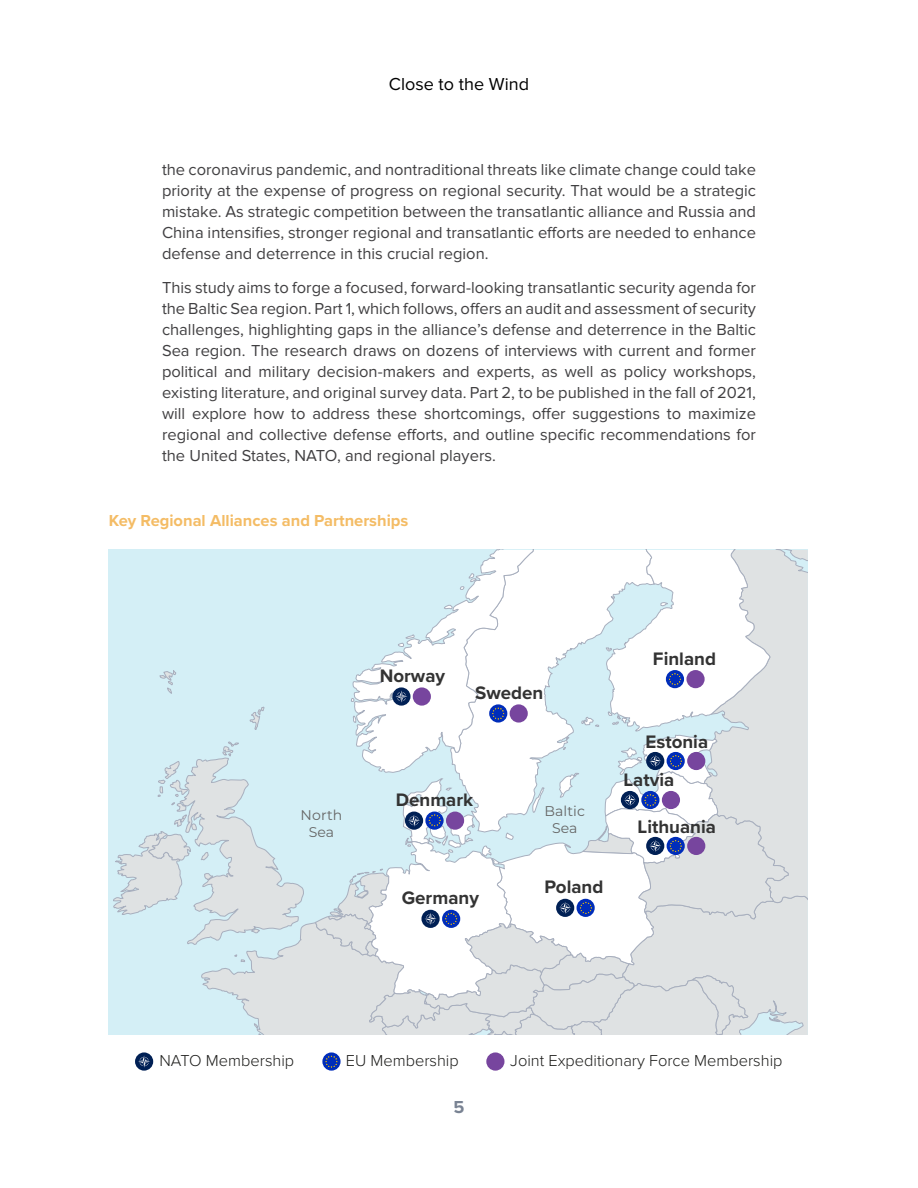
<style>
.page{position:relative;width:918px;height:1188px;background:#fff}
.page>*{position:absolute;margin:0;border:0;box-sizing:border-box;transform-origin:0 0}
.t1{font:700 18.75px "Proxima Nova";color:#333}
.t2{font:18px "Proxima Nova";color:#000}
.t3{font:700 18px "Proxima Nova";color:#798393}
.t4{font:16.5px/21px "Proxima Nova";color:#414042;text-align:justify}
.t5{font:700 16.5px "Proxima Nova";color:#f4bc65}
.t6{font:300 16.35px "Proxima Nova";color:#1d1d1b}
.t7{font:14.1px/16.8px "Montserrat";letter-spacing:.01em;color:#666;text-align:center}
</style>
<div class="page">
<svg style="left:109px;top:550px;width:699px;height:521px"></svg>
<p class="t2" style="left:389px;top:74px;width:142px">Close to the Wind</p>
<p class="t4" style="left:162px;top:159px;width:596px">the coronavirus pandemic, and nontraditional threats like climate change could take priority at the expense of progress on regional security. That would be a strategic mistake. As strategic competition between the transatlantic alliance and Russia and China intensifies, stronger regional and transatlantic efforts are needed to enhance defense and deterrence in this crucial region.</p>
<p class="t4" style="left:162px;top:277px;width:596px">This study aims to forge a focused, forward-looking transatlantic security agenda for the Baltic Sea region. Part 1, which follows, offers an audit and assessment of security challenges, highlighting gaps in the alliance’s defense and deterrence in the Baltic Sea region. The research draws on dozens of interviews with current and former political and military decision-makers and experts, as well as policy workshops, existing literature, and original survey data. Part 2, to be published in the fall of 2021, will explore how to address these shortcomings, offer suggestions to maximize regional and collective defense efforts, and outline specific recommendations for the United States, NATO, and regional players.</p>
<p class="t5" style="left:109px;top:508px;width:301px">Key Regional Alliances and Partnerships</p>
<p class="t7" style="left:301px;top:806px;width:43px">North<br>Sea</p>
<p class="t1" style="left:380px;top:662px;width:67px">Norway</p>
<p class="t1" style="left:475px;top:679px;width:70px">Sweden</p>
<p class="t1" style="left:396px;top:786px;width:79px">Denmark</p>
<p class="t1" style="left:402px;top:884px;width:79px">Germany</p>
<p class="t7" style="left:544px;top:802px;width:42px">Baltic<br>Sea</p>
<p class="t1" style="left:545px;top:873px;width:60px">Poland</p>
<p class="t1" style="left:653px;top:645px;width:65px">Finland</p>
<p class="t1" style="left:645px;top:728px;width:64px">Estonia</p>
<p class="t1" style="left:624px;top:766px;width:52px">Latvia</p>
<p class="t1" style="left:638px;top:813px;width:80px">Lithuania</p>
<p class="t6" style="left:160px;top:1048px;width:136px">NATO Membership</p>
<p class="t6" style="left:346px;top:1048px;width:115px">EU Membership</p>
<p class="t6" style="left:510px;top:1048px;width:274px">Joint Expeditionary Force Membership</p>
<p class="t3" style="left:454px;top:1094px;width:12px">5</p>
</div>
